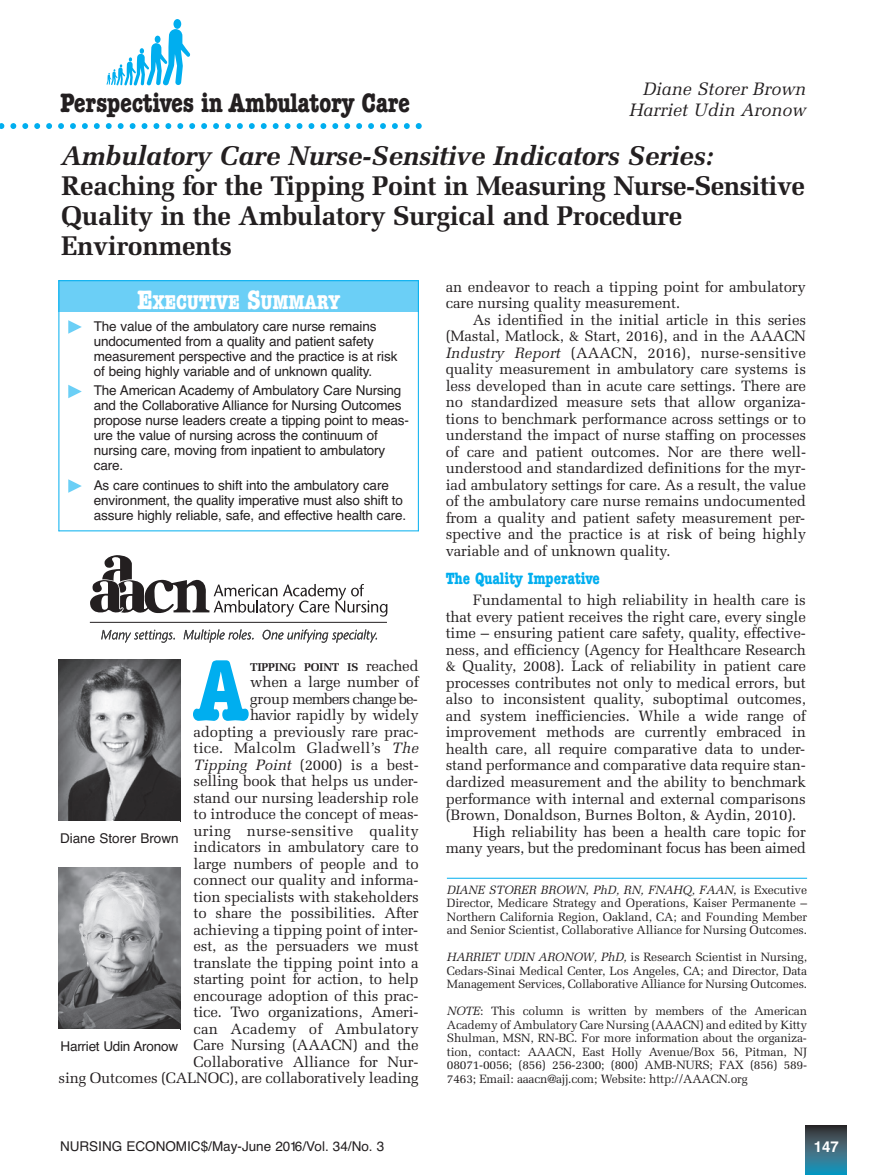
<style>
.page{position:relative;width:878px;height:1175px;background:#fff}
.page>*{position:absolute;margin:0;border:0;box-sizing:border-box;transform-origin:0 0}
.t1{font:700 condensed 87.6px "American Typewriter";color:#00aeef}
.t2{font:700 27px/30px "Melior";letter-spacing:-.015em;color:#231f20}
.t3{font:italic 700 27px "Melior";letter-spacing:-.015em;color:#231f20}
.t4{font:27px "American Typewriter Bold Cond A";letter-spacing:-.01em;color:#231f20}
.t5{font:700 condensed 20.25px "American Typewriter";letter-spacing:-.015em;color:#fff}
.t6{font:italic 18px/21px "Melior";color:#231f20;text-align:right}
.t7{font:700 condensed 16.5px "American Typewriter";color:#00aeef}
.t8{font:15px/16.5px "Melior";letter-spacing:-.01em;color:#231f20;text-align:right}
.t9{font:15px "Melior";letter-spacing:-.03em;color:#231f20}
.t10{font:700 15px "Helvetica";color:#fff}
.t11{font:13.5px/15px "Helvetica";letter-spacing:-.01em;color:#231f20}
.t12{font:12px/13.5px "Melior";letter-spacing:-.015em;color:#231f20;text-align:justify}
.t13{font:700 11.25px "Melior";letter-spacing:-.02em;color:#231f20}
.s1{font-size:27px}
.s2{font-weight:400;font-size:15px}
.s3{font-style:italic}
</style>
<div class="page">
<svg style="left:806px;top:1125px;width:40px;height:49px"></svg>
<svg style="left:106px;top:19px;width:84px;height:66px"></svg>
<svg style="left:0;top:123px;width:422px;height:6px"></svg>
<hr style="left:447px;top:878px;width:360px;height:1px;background:#00aeef">
<img style="left:58px;top:659px;width:122px;height:162px">
<img style="left:58px;top:867px;width:122px;height:162px">
<div style="left:58px;top:280px;width:360px;height:33px;background:#6bcff6"></div>
<svg style="left:68px;top:320px;width:14px;height:14px"></svg>
<svg style="left:68px;top:385px;width:14px;height:13px"></svg>
<svg style="left:68px;top:479px;width:14px;height:14px"></svg>
<hr style="left:58px;top:280px;width:1px;height:251px;background:#00aeef">
<hr style="left:418px;top:280px;width:1px;height:251px;background:#00aeef">
<hr style="left:58px;top:280px;width:360px;height:1px;background:#00aeef">
<hr style="left:58px;top:530px;width:360px;height:1px;background:#00aeef">
<hr style="left:90px;top:622px;width:297px;height:1px;background:#231f20">
<svg style="left:90px;top:555px;width:297px;height:61px"></svg>
<svg style="left:101px;top:629px;width:74px;height:13px"></svg>
<svg style="left:184px;top:629px;width:69px;height:13px"></svg>
<svg style="left:262px;top:629px;width:115px;height:13px"></svg>
<h2 class="t4" style="left:60px;top:93px;width:351px">Perspectives in Ambulatory Care</h2>
<p class="t6" style="left:629px;top:79px;width:178px">Diane Storer Brown<br>Harriet Udin Aronow</p>
<h2 class="t3" style="left:61px;top:140px;width:654px">Ambulatory Care Nurse-Sensitive Indicators Series:</h2>
<h2 class="t2" style="left:61px;top:171px;width:745px">Reaching for the Tipping Point in Measuring Nurse-Sensitive<br>Quality in the Ambulatory Surgical and Procedure<br>Environments</h2>
<h3 class="t5" style="left:137px;top:295px;width:204px"><span class="s1">E</span>XECUTIVE <span class="s1">S</span>UMMARY</h3>
<p class="t11" style="left:94px;top:318px;width:305px">The value of the ambulatory care nurse remains undocumented from a quality and patient safety measurement perspective and the practice is at risk of being highly variable and of unknown quality.</p>
<p class="t11" style="left:94px;top:383px;width:316px">The American Academy of Ambulatory Care Nursing and the Collaborative Alliance for Nursing Outcomes propose nurse leaders create a tipping point to meas&shy;ure the value of nursing across the continuum of nursing care, moving from inpatient to ambulatory care.</p>
<p class="t11" style="left:94px;top:477px;width:314px">As care continues to shift into the ambulatory care environment, the quality imperative must also shift to assure highly reliable, safe, and effective health care.</p>
<h1 class="t1" style="left:194px;top:658px;width:56px">A</h1>
<p class="t13" style="left:250px;top:660px;width:170px">TIPPING POINT IS <span class="s2">reached</span></p>
<p class="t8" style="left:59px;top:674px;width:362px">when a large number of<br>group members change be-<br>havior rapidly by widely<br>adopting a previously rare prac-<br>tice. Malcolm Gladwell’s <span class="s3">The<br>Tipping Point</span> (2000) is a best-<br>selling book that helps us under-<br>stand our nursing leadership role<br>to introduce the concept of meas-<br>uring nurse-sensitive quality<br>indicators in ambulatory care to<br>large numbers of people and to<br>connect our quality and informa-<br>tion specialists with stakeholders<br>to share the possibilities. After<br>achieving a tipping point of inter-<br>est, as the persuaders we must<br>translate the tipping point into a<br>starting point for action, to help<br>encourage adoption of this prac-<br>tice. Two organizations, Ameri-<br>can Academy of Ambulatory<br>Care Nursing (AAACN) and the<br>Collaborative Alliance for Nur-<br>sing Outcomes (CALNOC), are collaboratively leading</p>
<p class="t11" style="left:60px;top:830px;width:120px">Diane Storer Brown</p>
<p class="t11" style="left:60px;top:1038px;width:119px">Harriet Udin Aronow</p>
<p class="t8" style="left:446px;top:278px;width:362px;text-align:left">an endeavor to reach a tipping point for ambulatory care nursing quality measurement.</p>
<p class="t8" style="left:446px;top:311px;width:362px;text-align:justify;text-indent:27px">As identified in the initial article in this series (Mastal, Matlock, &amp; Start, 2016), and in the AAACN <span class="s3">Industry Report</span> (AAACN, 2016), nurse-sensitive quality measurement in ambulatory care systems is less developed than in acute care settings. There are no standardized measure sets that allow organiza&shy;tions to benchmark performance across settings or to understand the impact of nurse staffing on processes of care and patient outcomes. Nor are there well&shy;understood and standardized definitions for the myr&shy;iad ambulatory settings for care. As a result, the value of the ambulatory care nurse remains undocumented from a quality and patient safety measurement per&shy;spective and the practice is at risk of being highly variable and of unknown quality.</p>
<p class="t7" style="left:446px;top:573px;width:156px">The Quality Imperative</p>
<p class="t8" style="left:472px;top:592px;width:335px">Fundamental to high reliability in health care is</p>
<p class="t8" style="left:446px;top:608px;width:362px">that every patient receives the right care, every single</p>
<p class="t8" style="left:446px;top:625px;width:361px">time – ensuring patient care safety, quality, effective-</p>
<p class="t8" style="left:446px;top:641px;width:362px">ness, and efficiency (Agency for Healthcare Research</p>
<p class="t8" style="left:446px;top:658px;width:362px">&amp; Quality, 2008). Lack of reliability in patient care</p>
<p class="t8" style="left:446px;top:674px;width:362px">processes contributes not only to medical errors, but</p>
<p class="t8" style="left:446px;top:691px;width:362px">also to inconsistent quality, suboptimal outcomes,</p>
<p class="t8" style="left:446px;top:707px;width:362px">and system inefficiencies. While a wide range of</p>
<p class="t8" style="left:446px;top:724px;width:362px">improvement methods are currently embraced in</p>
<p class="t8" style="left:446px;top:740px;width:361px">health care, all require comparative data to under-</p>
<p class="t8" style="left:446px;top:757px;width:361px">stand performance and comparative data require stan-</p>
<p class="t8" style="left:446px;top:773px;width:362px">dardized measurement and the ability to benchmark</p>
<p class="t8" style="left:446px;top:790px;width:362px">performance with internal and external comparisons</p>
<p class="t8" style="left:446px;top:806px;width:352px">(Brown, Donaldson, Burnes Bolton, &amp; Aydin, 2010).</p>
<p class="t8" style="left:473px;top:823px;width:335px">High reliability has been a health care topic for</p>
<p class="t9" style="left:446px;top:839px;width:362px">many years, but the predominant focus has been aimed</p>
<p class="t12" style="left:447px;top:882px;width:362px"><span class="s3">DIANE STORER BROWN</span>, <span class="s3">PhD, RN, FNAHQ, FAAN</span>, is Executive Director, Medicare Strategy and Operations, Kaiser Permanente – Northern California Region, Oakland, CA; and Founding Member and Senior Scientist, Collaborative Alliance for Nursing Outcomes.</p>
<p class="t12" style="left:447px;top:950px;width:362px"><span class="s3">HARRIET UDIN ARONOW, PhD,</span> is Research Scientist in Nursing, Cedars-Sinai Medical Center, Los Angeles, CA; and Director, Data Management Services, Collaborative Alliance for Nursing Outcomes.</p>
<p class="t12" style="left:447px;top:1004px;width:362px"><span class="s3">NOTE</span>: This column is written by members of the American Academy of Ambulatory Care Nursing (AAACN) and edited by Kitty Shulman, MSN, RN-BC. For more information about the organiza&shy;tion, contact: AAACN, East Holly Avenue/Box 56, Pitman, NJ 08071-0056; (856) 256-2300; (800) AMB-NURS; FAX (856) 589- 7463; Email: aaacn@ajj.com; Website: http://AAACN.org</p>
<p class="t11" style="left:60px;top:1138px;width:326px">NURSING ECONOMIC$/May-June 2016/Vol. 34/No. 3</p>
<p class="t10" style="left:813px;top:1137px;width:27px">147</p>
</div>
